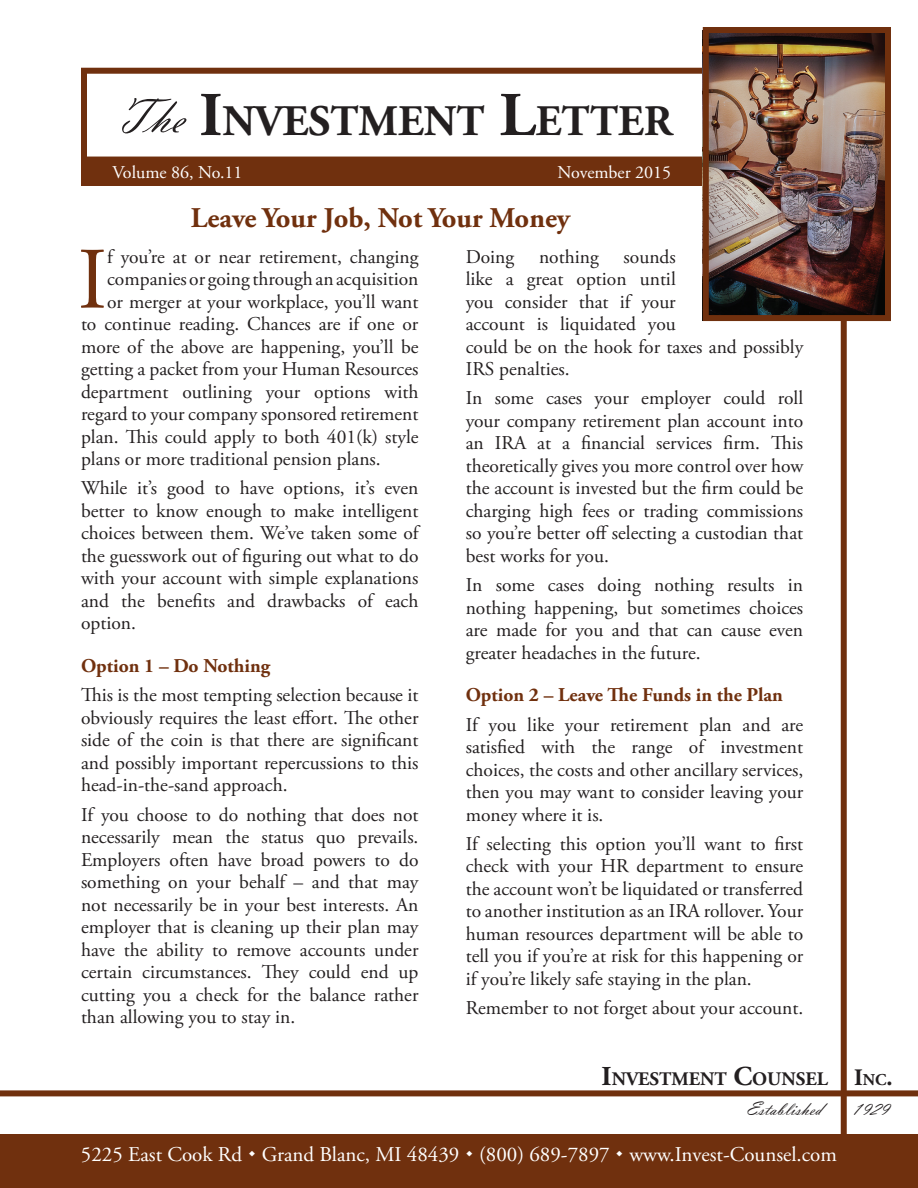
<style>
.page{position:relative;width:918px;height:1188px;background:#fff}
.page>*{position:absolute;margin:0;border:0;box-sizing:border-box;transform-origin:0 0}
.t1{font:87.3px "Adobe Garamond Pro";color:#70300e}
.t2{font:700 43.5px "Adobe Garamond Pro";color:#231f20}
.t3{font:700 28.5px "Adobe Garamond Pro";color:#70300e}
.t4{font:21px "Adobe Garamond Pro";color:#fff}
.t5{font:19.8px "Vladimir Script";color:#231f20}
.t6{font:19.5px/22.5px "Adobe Garamond Pro";color:#231f20;text-align:justify}
.t7{font:700 19.5px "Adobe Garamond Pro";color:#70300e}
.t8{font:700 19.05px "Adobe Garamond Pro";color:#231f20}
.t9{font:18px "Adobe Garamond Pro";color:#fff}
.s1{font-family:"Vladimir Script";font-weight:400;font-size:51.3px}
.s2{font-size:62.1px}
.s3{font-size:27.3px}
.s4{font-size:23.55px}
.s5{font-size:16.5px}
</style>
<div class="page">
<div style="left:841px;top:45px;width:6px;height:1143px;background:#70300e"></div>
<div style="left:0;top:1090px;width:918px;height:6px;background:#70300e"></div>
<div style="left:81px;top:68px;width:809px;height:95px;background:#fff;border:6px solid #70300e"></div>
<div style="left:81px;top:159px;width:632px;height:27px;background:#70300e"></div>
<div style="left:0;top:1134px;width:918px;height:54px;background:#70300e"></div>
<img style="left:710px;top:34px;width:174px;height:280px">
<div style="left:703px;top:27px;width:188px;height:294px;border:6px solid #70300e"></div>
<h2 class="t2" style="left:115px;top:96px;width:559px"><span class="s1">The</span> <span class="s2">I</span>NVESTMENT <span class="s2">L</span>ETTER</h2>
<p class="t9" style="left:113px;top:162px;width:132px">Volume 86, No.11</p>
<p class="t9" style="left:558px;top:162px;width:115px">November 2015</p>
<h3 class="t3" style="left:191px;top:201px;width:381px">Leave Your Job, Not Your Money</h3>
<p class="t6" style="left:466px;top:246px;width:50px">Doing</p>
<p class="t6" style="left:539px;top:246px;width:61px">nothing</p>
<h1 class="t1" style="left:78px;top:227px;width:31px">I</h1>
<p class="t6" style="left:107px;top:246px;width:313px">f you’re at or near retirement, changing</p>
<p class="t6" style="left:466px;top:246px;width:339px;text-align:left;text-indent:158px">sounds<br>like a great option until<br>you consider that if your<br>account is liquidated you<br>could be on the hook for taxes and possibly<br>IRS penalties.</p>
<p class="t6" style="left:466px;top:388px;width:339px">In some cases your employer could roll your company retirement plan account into an IRA at a financial services firm. This theoretically gives you more control over how the account is invested but the firm could be charging high fees or trading commissions so you’re better off selecting a custodian that best works for you.</p>
<p class="t6" style="left:466px;top:574px;width:339px">In some cases doing nothing results in nothing happening, but sometimes choices are made for you and that can cause even greater headaches in the future.</p>
<p class="t7" style="left:466px;top:684px;width:319px">Option 2 – Leave The Funds in the Plan</p>
<p class="t6" style="left:466px;top:714px;width:339px">If you like your retirement plan and are satisfied with the range of investment choices, the costs and other ancillary services, then you may want to consider leaving your money where it is.</p>
<p class="t6" style="left:466px;top:833px;width:339px">If selecting this option you’ll want to first check with your HR department to ensure the account won’t be liquidated or transferred to another institution as an IRA rollover. Your human resources department will be able to tell you if you’re at risk for this happening or if you’re likely safe staying in the plan.</p>
<p class="t6" style="left:466px;top:997px;width:339px">Remember to not forget about your account.</p>
<p class="t6" style="left:107px;top:268px;width:313px">companies or going through an acquisition</p>
<p class="t6" style="left:107px;top:291px;width:313px">or merger at your workplace, you’ll want</p>
<p class="t6" style="left:81px;top:313px;width:339px">to continue reading. Chances are if one or</p>
<p class="t6" style="left:81px;top:336px;width:339px">more of the above are happening, you’ll be</p>
<p class="t6" style="left:81px;top:358px;width:339px">getting a packet from your Human Resources</p>
<p class="t6" style="left:81px;top:381px;width:339px">department outlining your options with</p>
<p class="t6" style="left:81px;top:403px;width:339px">regard to your company sponsored retirement</p>
<p class="t6" style="left:81px;top:426px;width:339px">plan. This could apply to both 401(k) style</p>
<p class="t6" style="left:81px;top:448px;width:301px">plans or more traditional pension plans.</p>
<p class="t6" style="left:81px;top:478px;width:339px">While it’s good to have options, it’s even better to know enough to make intelligent choices between them. We’ve taken some of the guesswork out of figuring out what to do with your account with simple explanations and the benefits and drawbacks of each option.</p>
<p class="t7" style="left:81px;top:655px;width:191px">Option 1 – Do Nothing</p>
<p class="t6" style="left:81px;top:685px;width:339px">This is the most tempting selection because it obviously requires the least effort. The other side of the coin is that there are significant and possibly important repercussions to this head-in-the-sand approach.</p>
<p class="t6" style="left:81px;top:804px;width:339px">If you choose to do nothing that does not necessarily mean the status quo prevails.<br>Employers often have broad powers to do something on your behalf – and that may not necessarily be in your best interests. An employer that is cleaning up their plan may have the ability to remove accounts under certain circumstances. They could end up cutting you a check for the balance rather than allowing you to stay in.</p>
<p class="t8" style="left:602px;top:1068px;width:292px"><span class="s3">I</span>NVESTMENT <span class="s3">C</span>OUNSEL <span class="s4">I</span><span class="s5">NC</span><span class="s4">.</span></p>
<p class="t5" style="left:747px;top:1097px;width:77px">Established</p>
<p class="t5" style="left:852px;top:1097px;width:38px">1929</p>
<p class="t4" style="left:81px;top:1142px;width:758px">5225 East Cook Rd Grand Blanc, MI 48439 (800) 689-7897 www.Invest-Counsel.com</p>
</div>
